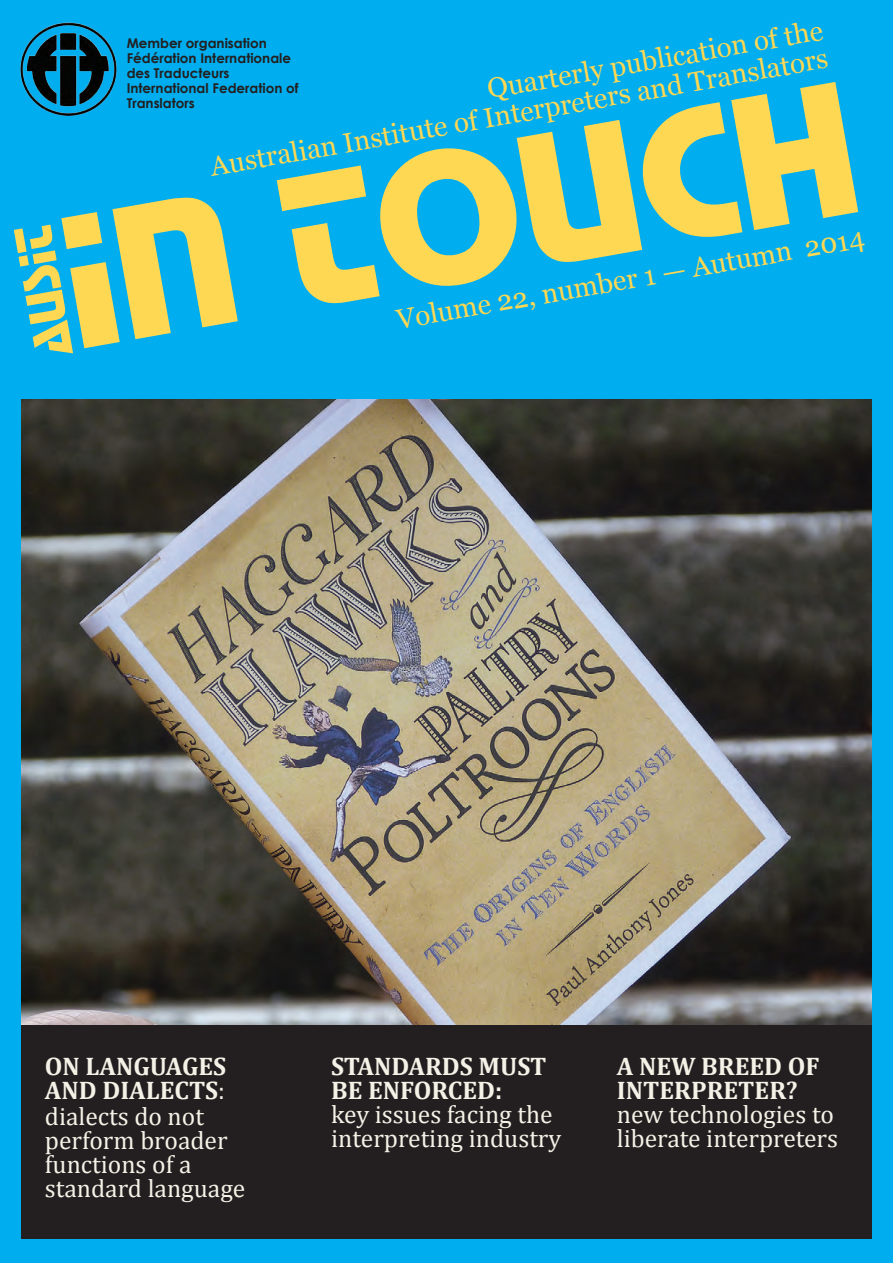
<style>
.page{position:relative;width:893px;height:1263px;background:#00aeef}
.page>*{position:absolute;margin:0;border:0;box-sizing:border-box;transform-origin:0 0}
.t1{font:27.75px/28.5px "Georgia";color:#fed753;text-align:right}
.heading_30{font:25.5px/24px "Cambria";color:#f4f1e7}
.heading_30-2{font:700 25.5px/24px "Cambria";color:#f4f1e7}
.t2{font:700 13.5px/15px "Century Gothic";color:#231f20}
.s1{font-weight:400}
.s2{font-weight:700}
</style>
<div class="page">
<svg style="left:380px;top:94px;width:445px;height:192px;background:#66beaf"></svg>
<svg style="left:277px;top:165px;width:103px;height:138px;background:#75c0a6"></svg>
<svg style="left:0;top:0;width:238px;height:353px;background:#34aec4"></svg>
<svg style="left:800px;top:82px;width:58px;height:136px;background:#a3c88a"></svg>
<img style="left:21px;top:400px;width:851px;height:625px">
<div style="left:21px;top:1025px;width:292px;height:213px;background:#231f20"></div>
<div style="left:305px;top:1025px;width:283px;height:213px;background:#231f20"></div>
<div style="left:580px;top:1025px;width:292px;height:213px;background:#231f20"></div>
<p class="t1" style="left:203px;top:125px;width:628px;rotate:-10deg">Quarterly publication of the<br>Australian Institute of Interpreters and Translators</p>
<p class="t2" style="left:127px;top:35px;width:173px">Member organisation<br>Fédération Internationale des Traducteurs<br>International Federation of<br>Translators</p>
<p class="t1" style="left:394px;top:306px;width:476px;rotate:-10deg">Volume 22, number 1 — Autumn 2014</p>
<p class="heading_30-2" style="left:45px;top:1053px;width:183px">ON LANGUAGES<br>AND DIALECTS<span class="s1">:</span></p>
<p class="heading_30" style="left:45px;top:1104px;width:202px">dialects do not perform broader functions of a standard language</p>
<p class="heading_30" style="left:331px;top:1054px;width:232px"><span class="s2">STANDARDS MUST<br>BE ENFORCED:<br></span>key issues facing the interpreting industry</p>
<p class="heading_30" style="left:617px;top:1054px;width:223px"><span class="s2">A NEW BREED OF<br>INTERPRETER? </span>new technologies to liberate interpreters</p>
</div>
